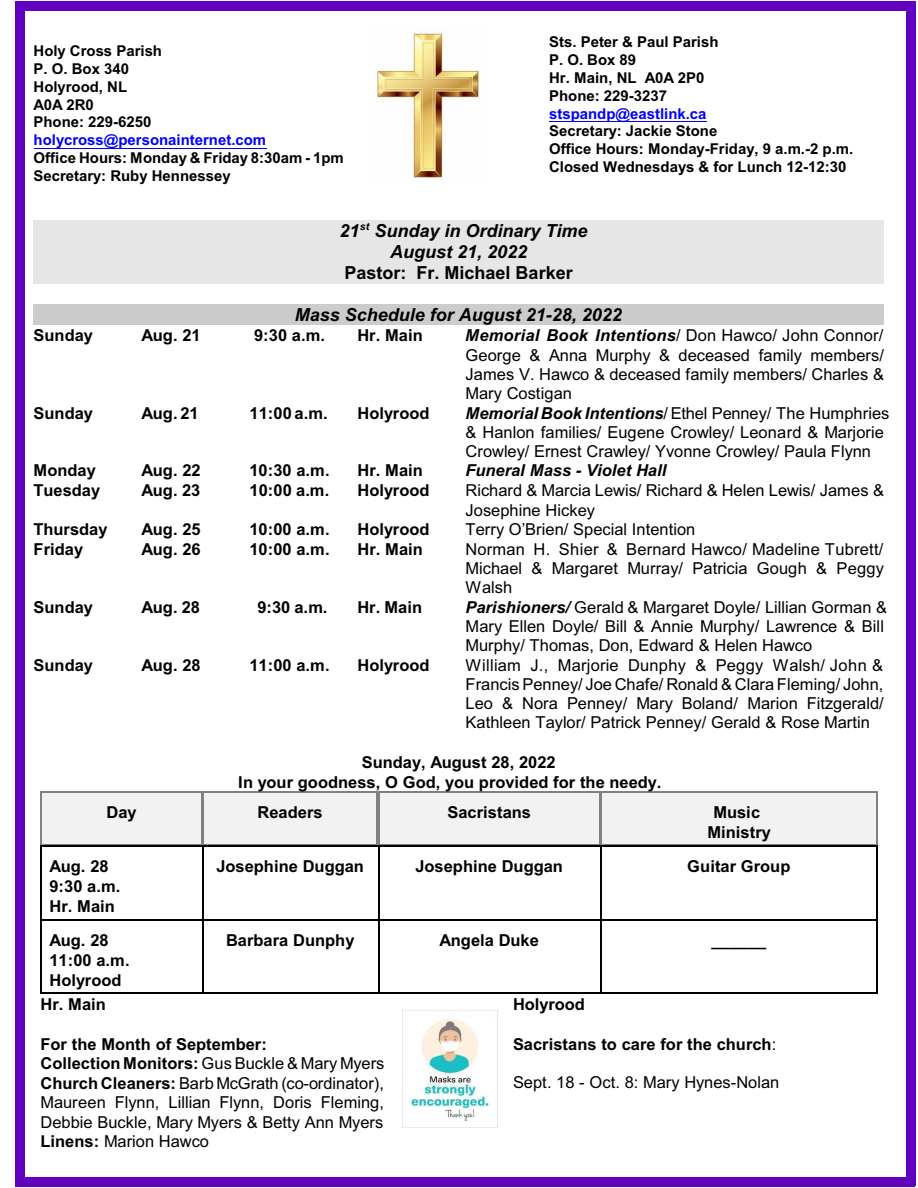
<style>
.page{position:relative;width:918px;height:1188px;background:#fff}
.page>*{position:absolute;margin:0;border:0;box-sizing:border-box;transform-origin:0 0}
.t1{font:italic 700 18px/21px "Arial";color:#000;text-align:center}
.t2{font:700 18px "Arial";color:#000}
.t3{font:16.5px/19.2px "Arial";color:#000}
.t4{font:700 16.5px/19.8px "Arial";color:#000}
.t5{font:italic 700 16.5px "Arial";color:#000}
.t6{font:700 15px/17.9px "Arial";color:#000}
.t7{font:700 15px "Arial";color:#00f}
.s1{font-weight:700;font-style:italic}
.s2{font-weight:700}
.s3{font-weight:400}
</style>
<div class="page">
<hr style="left:22px;top:8px;width:3px;height:1171px;background:#6100bf">
<hr style="left:906px;top:8px;width:3px;height:1171px;background:#6100bf">
<hr style="left:22px;top:8px;width:887px;height:3px;background:#6100bf">
<hr style="left:22px;top:1177px;width:887px;height:3px;background:#6100bf">
<div style="left:17px;top:3px;width:5px;height:1182px;background:#6100bf"></div>
<div style="left:909px;top:3px;width:5px;height:1182px;background:#6100bf"></div>
<div style="left:17px;top:3px;width:897px;height:5px;background:#6100bf"></div>
<div style="left:17px;top:1180px;width:897px;height:5px;background:#6100bf"></div>
<hr style="left:15px;top:2px;width:2px;height:1184px;background:#6100bf">
<hr style="left:914px;top:2px;width:2px;height:1184px;background:#6100bf">
<hr style="left:15px;top:2px;width:900px;height:1px;background:#6100bf">
<hr style="left:15px;top:1185px;width:900px;height:1px;background:#6100bf">
<div style="left:40px;top:791px;width:162px;height:54px;background:#f2f2f2"></div>
<hr style="left:40px;top:791px;width:2px;height:54px;background:#808080">
<hr style="left:201px;top:791px;width:1px;height:54px;background:#808080">
<hr style="left:40px;top:791px;width:162px;height:2px;background:#808080">
<hr style="left:40px;top:844px;width:162px;height:1px;background:#808080">
<div style="left:202px;top:791px;width:176px;height:54px;background:#f2f2f2"></div>
<hr style="left:202px;top:791px;width:2px;height:54px;background:#808080">
<hr style="left:377px;top:791px;width:1px;height:54px;background:#808080">
<hr style="left:202px;top:791px;width:176px;height:2px;background:#808080">
<hr style="left:202px;top:844px;width:176px;height:1px;background:#808080">
<div style="left:378px;top:791px;width:223px;height:54px;background:#f2f2f2"></div>
<hr style="left:378px;top:791px;width:1px;height:54px;background:#808080">
<hr style="left:599px;top:791px;width:2px;height:54px;background:#808080">
<hr style="left:378px;top:791px;width:223px;height:2px;background:#808080">
<hr style="left:378px;top:844px;width:223px;height:1px;background:#808080">
<div style="left:601px;top:791px;width:276px;height:54px;background:#f2f2f2"></div>
<hr style="left:601px;top:791px;width:1px;height:54px;background:#808080">
<hr style="left:876px;top:791px;width:1px;height:54px;background:#808080">
<hr style="left:601px;top:791px;width:276px;height:2px;background:#808080">
<hr style="left:601px;top:844px;width:276px;height:1px;background:#808080">
<hr style="left:40px;top:846px;width:2px;height:74px;background:#000">
<hr style="left:40px;top:846px;width:162px;height:1px;background:#000">
<hr style="left:202px;top:846px;width:2px;height:74px;background:#000">
<hr style="left:202px;top:846px;width:176px;height:1px;background:#000">
<hr style="left:378px;top:846px;width:1px;height:74px;background:#000">
<hr style="left:378px;top:846px;width:223px;height:1px;background:#000">
<hr style="left:601px;top:846px;width:1px;height:74px;background:#000">
<hr style="left:876px;top:846px;width:1px;height:74px;background:#000">
<hr style="left:601px;top:846px;width:276px;height:1px;background:#000">
<hr style="left:40px;top:920px;width:2px;height:74px;background:#000">
<hr style="left:40px;top:920px;width:162px;height:1px;background:#000">
<hr style="left:40px;top:993px;width:162px;height:1px;background:#000">
<hr style="left:202px;top:920px;width:2px;height:74px;background:#000">
<hr style="left:202px;top:920px;width:176px;height:1px;background:#000">
<hr style="left:202px;top:993px;width:176px;height:1px;background:#000">
<hr style="left:378px;top:920px;width:1px;height:74px;background:#000">
<hr style="left:378px;top:920px;width:223px;height:1px;background:#000">
<hr style="left:378px;top:993px;width:223px;height:1px;background:#000">
<hr style="left:601px;top:920px;width:1px;height:74px;background:#000">
<hr style="left:876px;top:920px;width:1px;height:74px;background:#000">
<hr style="left:601px;top:920px;width:276px;height:1px;background:#000">
<hr style="left:601px;top:993px;width:276px;height:1px;background:#000">
<div style="left:34px;top:220px;width:850px;height:21px;background:#e6e6e6"></div>
<div style="left:34px;top:241px;width:850px;height:21px;background:#e6e6e6"></div>
<div style="left:34px;top:262px;width:850px;height:21px;background:#e6e6e6"></div>
<div style="left:34px;top:304px;width:850px;height:21px;background:#ccc"></div>
<img style="left:403px;top:1011px;width:95px;height:117px">
<hr style="left:34px;top:148px;width:233px;height:1px;background:#00f">
<hr style="left:549px;top:121px;width:158px;height:1px;background:#00f">
<img style="left:376px;top:33px;width:103px;height:146px">
<p class="t6" style="left:34px;top:43px;width:130px">Holy Cross Parish<br>P. O. Box 340<br>Holyrood, NL<br>A0A 2R0<br>Phone: 229-6250</p>
<p class="t7" style="left:34px;top:134px;width:234px">holycross@personainternet.com</p>
<p class="t6" style="left:34px;top:150px;width:312px">Office Hours: Monday &amp; Friday 8:30am - 1pm<br>Secretary: Ruby Hennessey</p>
<p class="t6" style="left:549px;top:35px;width:171px">Sts. Peter &amp; Paul Parish<br>P. O. Box 89<br>Hr. Main, NL A0A 2P0<br>Phone: 229-3237</p>
<p class="t7" style="left:549px;top:108px;width:159px">stspandp@eastlink.ca</p>
<p class="t6" style="left:549px;top:124px;width:306px">Secretary: Jackie Stone<br>Office Hours: Monday-Friday, 9 a.m.-2 p.m.<br>Closed Wednesdays &amp; for Lunch 12-12:30</p>
<p class="t1" style="left:340px;top:222px;width:249px">21<sup>st</sup> Sunday in Ordinary Time<br>August 21, 2022</p>
<p class="t2" style="left:344px;top:266px;width:230px">Pastor: Fr. Michael Barker</p>
<p class="t1" style="left:295px;top:306px;width:329px">Mass Schedule for August 21-28, 2022</p>
<p class="t4" style="left:34px;top:327px;width:61px">Sunday</p>
<p class="t4" style="left:142px;top:327px;width:61px">Aug. 21</p>
<p class="t4" style="left:254px;top:327px;width:72px">9:30 a.m.</p>
<p class="t4" style="left:357px;top:327px;width:67px">Hr. Main</p>
<p class="t3" style="left:465px;top:328px;width:420px;text-align:justify"><span class="s1">Memorial Book Intentions</span>/ Don Hawco/ John Connor/ George &amp; Anna Murphy &amp; deceased family members/ James V. Hawco &amp; deceased family members/ Charles &amp; Mary Costigan</p>
<p class="t4" style="left:34px;top:404px;width:61px">Sunday</p>
<p class="t4" style="left:142px;top:404px;width:59px">Aug. 21</p>
<p class="t4" style="left:250px;top:404px;width:80px">11:00 a.m.</p>
<p class="t4" style="left:357px;top:404px;width:74px">Holyrood</p>
<p class="t3" style="left:465px;top:405px;width:425px"><span class="s1">Memorial Book Intentions</span>/ Ethel Penney/ The Humphries &amp; Hanlon families/ Eugene Crowley/ Leonard &amp; Marjorie<br>Crowley/ Ernest Crawley/ Yvonne Crowley/ Paula Flynn</p>
<p class="t4" style="left:34px;top:462px;width:64px">Monday</p>
<p class="t4" style="left:142px;top:462px;width:61px">Aug. 22</p>
<p class="t4" style="left:249px;top:462px;width:82px">10:30 a.m.</p>
<p class="t4" style="left:357px;top:462px;width:67px">Hr. Main</p>
<p class="t5" style="left:465px;top:464px;width:202px">Funeral Mass - Violet Hall</p>
<p class="t4" style="left:34px;top:482px;width:68px">Tuesday</p>
<p class="t4" style="left:142px;top:482px;width:60px">Aug. 23</p>
<p class="t4" style="left:250px;top:482px;width:81px">10:00 a.m.</p>
<p class="t4" style="left:357px;top:482px;width:74px">Holyrood</p>
<p class="t3" style="left:465px;top:482px;width:420px">Richard &amp; Marcia Lewis/ Richard &amp; Helen Lewis/ James &amp;<br>Josephine Hickey</p>
<p class="t4" style="left:34px;top:521px;width:75px">Thursday</p>
<p class="t4" style="left:142px;top:521px;width:61px">Aug. 25</p>
<p class="t4" style="left:249px;top:521px;width:82px">10:00 a.m.</p>
<p class="t4" style="left:357px;top:521px;width:74px">Holyrood</p>
<p class="t3" style="left:465px;top:521px;width:231px">Terry O’Brien/ Special Intention</p>
<p class="t4" style="left:34px;top:541px;width:51px">Friday</p>
<p class="t4" style="left:142px;top:541px;width:61px">Aug. 26</p>
<p class="t4" style="left:249px;top:541px;width:82px">10:00 a.m.</p>
<p class="t4" style="left:357px;top:541px;width:67px">Hr. Main</p>
<p class="t3" style="left:465px;top:541px;width:420px;text-align:justify">Norman H. Shier &amp; Bernard Hawco/ Madeline Tubrett/ Michael &amp; Margaret Murray/ Patricia Gough &amp; Peggy Walsh</p>
<p class="t4" style="left:34px;top:599px;width:61px">Sunday</p>
<p class="t4" style="left:142px;top:599px;width:60px">Aug. 28</p>
<p class="t4" style="left:257px;top:599px;width:72px">9:30 a.m.</p>
<p class="t4" style="left:357px;top:599px;width:66px">Hr. Main</p>
<p class="t3" style="left:465px;top:599px;width:423px"><span class="s1">Parishioners/</span> Gerald &amp; Margaret Doyle/ Lillian Gorman &amp;<br>Mary Ellen Doyle/ Bill &amp; Annie Murphy/ Lawrence &amp; Bill<br>Murphy/ Thomas, Don, Edward &amp; Helen Hawco</p>
<p class="t4" style="left:34px;top:657px;width:61px">Sunday</p>
<p class="t4" style="left:142px;top:657px;width:61px">Aug. 28</p>
<p class="t4" style="left:249px;top:657px;width:82px">11:00 a.m.</p>
<p class="t4" style="left:357px;top:657px;width:74px">Holyrood</p>
<p class="t3" style="left:465px;top:657px;width:420px;text-align:justify">William J., Marjorie Dunphy &amp; Peggy Walsh/ John &amp; Francis Penney/ Joe Chafe/ Ronald &amp; Clara Fleming/ John, Leo &amp; Nora Penney/ Mary Boland/ Marion Fitzgerald/ Kathleen Taylor/ Patrick Penney/ Gerald &amp; Rose Martin</p>
<p class="t4" style="left:238px;top:754px;width:425px;text-indent:123px">Sunday, August 28, 2022<br>In your goodness, O God, you provided for the needy.</p>
<p class="t4" style="left:107px;top:804px;width:32px">Day</p>
<p class="t4" style="left:258px;top:804px;width:66px">Readers</p>
<p class="t4" style="left:447px;top:804px;width:85px">Sacristans</p>
<p class="t4" style="left:707px;top:804px;width:65px;text-align:center">Music<br>Ministry</p>
<p class="t4" style="left:50px;top:858px;width:72px">Aug. 28<br>9:30 a.m.<br>Hr. Main</p>
<p class="t4" style="left:216px;top:858px;width:149px">Josephine Duggan</p>
<p class="t4" style="left:415px;top:858px;width:149px">Josephine Duggan</p>
<p class="t4" style="left:687px;top:858px;width:105px">Guitar Group</p>
<p class="t4" style="left:50px;top:932px;width:82px">Aug. 28<br>11:00 a.m.<br>Holyrood</p>
<p class="t4" style="left:226px;top:932px;width:130px">Barbara Dunphy</p>
<p class="t4" style="left:440px;top:932px;width:101px">Angela Duke</p>
<p class="t4" style="left:711px;top:932px;width:56px">______</p>
<p class="t4" style="left:40px;top:996px;width:67px">Hr. Main</p>
<p class="t3" style="left:40px;top:1036px;width:346px"><span class="s2">For the Month of September:<br>Collection Monitors:</span> Gus Buckle &amp; Mary Myers <span class="s2">Church Cleaners:</span> Barb McGrath (co-ordinator), Maureen Flynn, Lillian Flynn, Doris Fleming, Debbie Buckle, Mary Myers &amp; Betty Ann Myers <span class="s2">Linens:</span> Marion Hawco</p>
<p class="t4" style="left:513px;top:996px;width:74px">Holyrood</p>
<p class="t4" style="left:513px;top:1035px;width:265px">Sacristans to care for the church<span class="s3">:</span></p>
<p class="t3" style="left:513px;top:1074px;width:268px">Sept. 18 - Oct. 8: Mary Hynes-Nolan</p>
</div>
